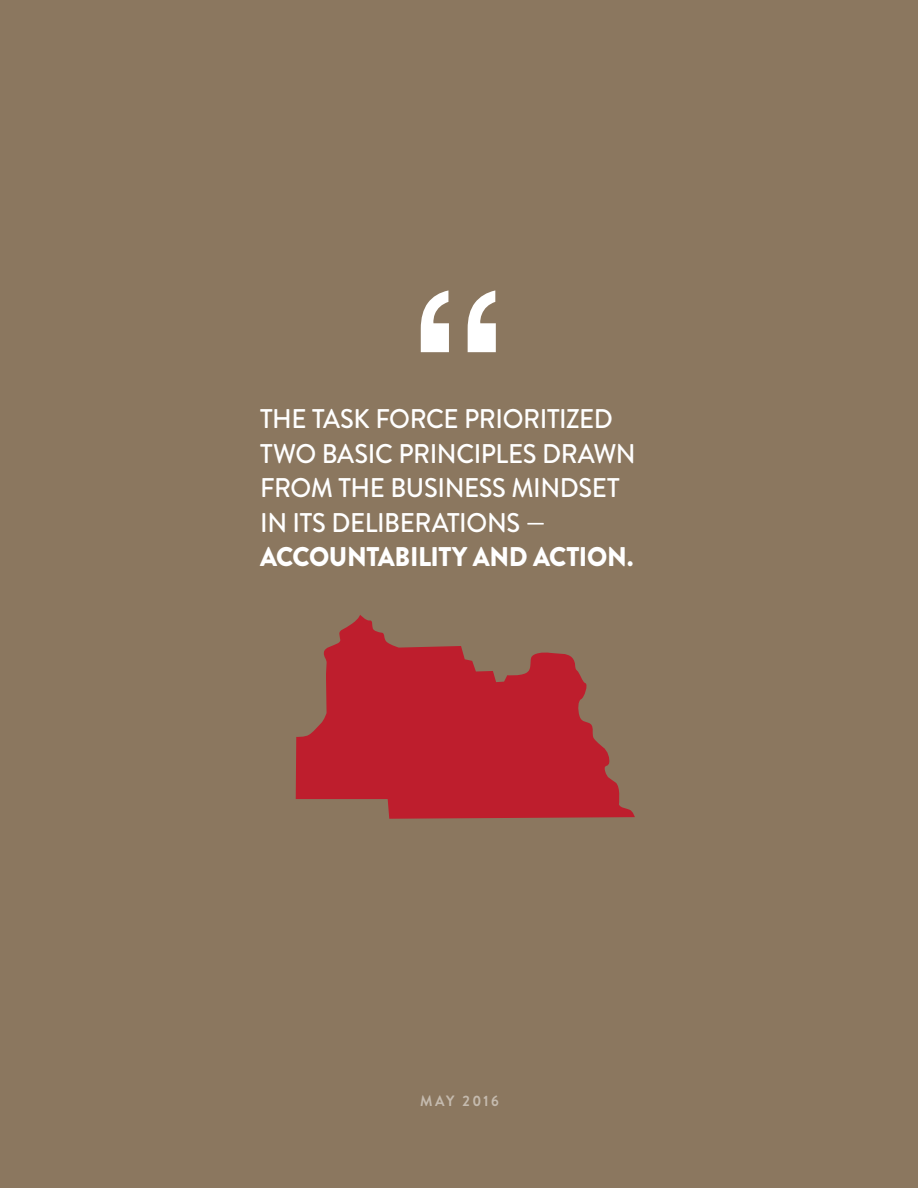
<style>
.page{position:relative;width:918px;height:1188px;background:#8b775f}
.page>*{position:absolute;margin:0;border:0;box-sizing:border-box;transform-origin:0 0}
.t1{font:500 27px "Brandon Grotesque";color:#fff;scale:.95 1}
.t2{font:900 27px "Brandon Grotesque";letter-spacing:-.025em;color:#fff;scale:.95 1}
.t3{font:700 15px "Brandon Grotesque";letter-spacing:.165em;color:#fff;scale:.95 1}
</style>
<div class="page">
<svg style="left:296px;top:615px;width:339px;height:204px;fill:#be1e2d"></svg>
<svg style="left:421px;top:290px;width:75px;height:62px"></svg>
<p class="t1" style="left:260px;top:400px;width:17px">THE</p>
<p class="t1" style="left:312px;top:400px;width:17px">TASK</p>
<p class="t1" style="left:375px;top:400px;width:18px">FORCE</p>
<p class="t1" style="left:464px;top:400px;width:15px">PRIORITIZED</p>
<p class="t1" style="left:260px;top:435px;width:21px">TWO</p>
<p class="t1" style="left:322px;top:435px;width:16px">BASIC</p>
<p class="t1" style="left:398px;top:435px;width:16px">PRINCIPLES</p>
<p class="t1" style="left:542px;top:435px;width:20px">DRAWN</p>
<p class="t1" style="left:260px;top:469px;width:18px">FRO</p>
<p class="t1" style="left:311px;top:469px;width:46px">M THE</p>
<p class="t1" style="left:390px;top:469px;width:16px">BUSINESS</p>
<p class="t1" style="left:512px;top:469px;width:39px">MINDSET</p>
<p class="t1" style="left:260px;top:504px;width:92px">INITS DELIBERATIONS</p>
<p class="t1" style="left:526px;top:504px;width:22px">—</p>
<p class="t2" style="left:260px;top:538px;width:36px">ACCOUNT</p>
<p class="t2" style="left:378px;top:538px;width:31px">ABILITY</p>
<p class="t2" style="left:473px;top:538px;width:98px">AND ACTION</p>
<p class="t2" style="left:627px;top:538px;width:8px">.</p>
<p class="t3" style="left:420px;top:1090px;width:84px">MAY 2016</p>
</div>
